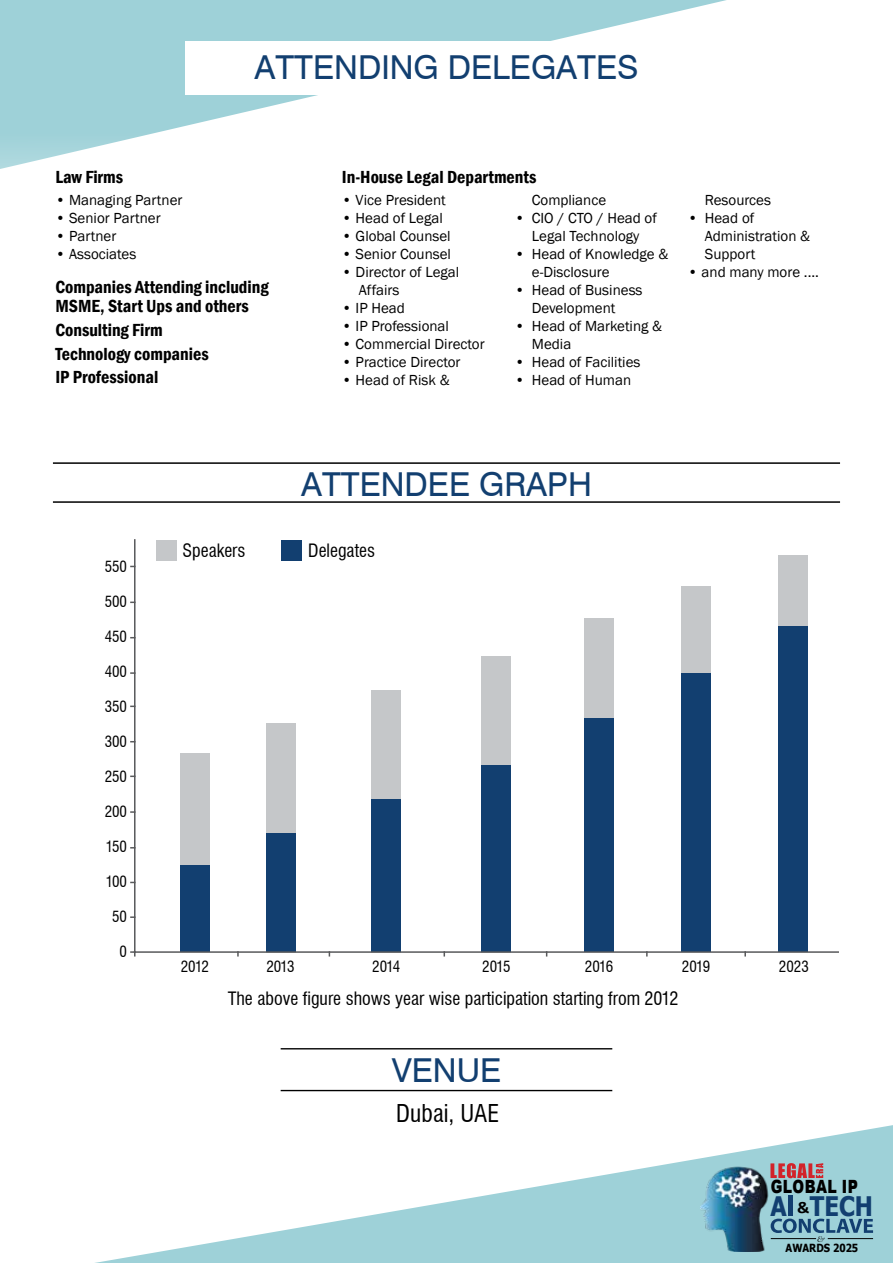
<style>
.page{position:relative;width:893px;height:1263px;background:#fff}
.page>*{position:absolute;margin:0;border:0;box-sizing:border-box;transform-origin:0 0}
.t1{font:33px "Swiss 721 Greek BT";color:#123f70}
.t2{font:700 26.85px "Tahoma";color:#123f70;scale:.88 1}
.t3{font:condensed 24px "Swiss 721 Greek BT";color:#000}
.t4{font:900 18.3px "Arial";letter-spacing:.035em;color:#000;scale:.77 1}
.t5{font:600 condensed 18px/23.7px "Franklin Gothic";color:#000}
.t6{font:condensed 18px "Swiss 721 Greek BT";color:#000}
.t7{font:15px/18px "Franklin Gothic";color:#000}
.t8{font:condensed 15px "Swiss 721 Greek BT";color:#000}
.t9{font:700 11.25px "Tahoma";color:#000;scale:.88 1}
.t10{font:italic 9.15px "Champagne";color:#000;scale:1.04 1}
.s1{font-family:"Calibri";font-size:16.95px;color:#000}
</style>
<div class="page">
<svg style="left:0;top:0;width:726px;height:169px"></svg>
<svg style="left:95px;top:1125px;width:798px;height:138px"></svg>
<div style="left:185px;top:41px;width:569px;height:53px;background:#fff"></div>
<img style="left:701px;top:1165px;width:70px;height:86px">
<hr style="left:771px;top:1238px;width:45px;height:1px;background:#000">
<hr style="left:828px;top:1238px;width:45px;height:1px;background:#000">
<div style="left:788px;top:1196px;width:5px;height:20px;background:#123f70"></div>
<svg style="left:771px;top:1218px;width:102px;height:15px"></svg>
<svg style="left:770px;top:1163px;width:53px;height:15px"></svg>
<hr style="left:281px;top:1048px;width:331px;height:1px;background:#000">
<hr style="left:281px;top:1090px;width:331px;height:1px;background:#000">
<div style="left:181px;top:754px;width:29px;height:198px;background:#c5c7c9"></div>
<div style="left:266px;top:723px;width:29px;height:229px;background:#c5c7c9"></div>
<div style="left:371px;top:690px;width:30px;height:262px;background:#c5c7c9"></div>
<div style="left:481px;top:656px;width:30px;height:296px;background:#c5c7c9"></div>
<div style="left:584px;top:618px;width:30px;height:334px;background:#c5c7c9"></div>
<div style="left:681px;top:587px;width:30px;height:365px;background:#c5c7c9"></div>
<div style="left:778px;top:555px;width:30px;height:397px;background:#c5c7c9"></div>
<div style="left:181px;top:866px;width:29px;height:86px;background:#123f70"></div>
<div style="left:266px;top:833px;width:29px;height:119px;background:#123f70"></div>
<div style="left:371px;top:800px;width:30px;height:152px;background:#123f70"></div>
<div style="left:481px;top:765px;width:30px;height:187px;background:#123f70"></div>
<div style="left:584px;top:719px;width:30px;height:233px;background:#123f70"></div>
<div style="left:681px;top:674px;width:30px;height:278px;background:#123f70"></div>
<div style="left:778px;top:626px;width:30px;height:326px;background:#123f70"></div>
<hr style="left:134px;top:951px;width:705px;height:2px;background:#58595b">
<hr style="left:134px;top:539px;width:2px;height:414px;background:#58595b">
<svg style="left:130px;top:951px;width:6px;height:5px"></svg>
<div style="left:156px;top:540px;width:21px;height:20px;background:#c5c7c9"></div>
<div style="left:282px;top:540px;width:20px;height:20px;background:#123f70"></div>
<hr style="left:53px;top:501px;width:787px;height:2px;background:#000">
<hr style="left:53px;top:462px;width:787px;height:2px;background:#000">
<h1 class="t1" style="left:254px;top:49px;width:386px">ATTENDING DELEGATES</h1>
<p class="t5" style="left:55px;top:165px;width:69px">Law Firms</p>
<p class="t7" style="left:55px;top:192px;width:129px">• Managing Partner</p>
<p class="t7" style="left:55px;top:210px;width:107px">• Senior Partner</p>
<p class="t7" style="left:55px;top:228px;width:62px">• Partner</p>
<p class="t7" style="left:55px;top:246px;width:82px">• Associates</p>
<p class="t5" style="left:55px;top:277px;width:215px;line-height:19.5px">Companies Attending including<br>MSME, Start Ups and others</p>
<p class="t5" style="left:55px;top:318px;width:155px">Consulting Firm<br>Technology companies<br>IP Professional</p>
<p class="t5" style="left:342px;top:165px;width:196px">In-House Legal Departments</p>
<p class="t7" style="left:342px;top:192px;width:105px">• Vice President</p>
<p class="t7" style="left:342px;top:210px;width:102px">• Head of Legal</p>
<p class="t7" style="left:342px;top:228px;width:110px">• Global Counsel</p>
<p class="t7" style="left:342px;top:246px;width:111px">• Senior Counsel</p>
<p class="t7" style="left:359px;top:264px;width:102px;text-indent:-17px">• Director of Legal<br>Affairs</p>
<p class="t7" style="left:342px;top:300px;width:65px">• IP Head</p>
<p class="t7" style="left:342px;top:318px;width:109px">• IP Professional</p>
<p class="t7" style="left:342px;top:336px;width:144px">• Commercial Director</p>
<p class="t7" style="left:342px;top:354px;width:120px">• Practice Director</p>
<p class="t7" style="left:342px;top:372px;width:109px">• Head of Risk &amp;</p>
<p class="t7" style="left:532px;top:192px;width:76px">Compliance</p>
<p class="t7" style="left:515px;top:210px;width:144px;text-align:center">• CIO / CTO / Head of<br>Legal Technology</p>
<p class="t7" style="left:532px;top:246px;width:138px;text-indent:-17px">• Head of Knowledge &amp; e-Disclosure</p>
<p class="t7" style="left:532px;top:282px;width:112px;text-indent:-17px">• Head of Business<br>Development</p>
<p class="t7" style="left:532px;top:318px;width:132px;text-indent:-17px">• Head of Marketing &amp;<br>Media</p>
<p class="t7" style="left:515px;top:354px;width:127px">• Head of Facilities</p>
<p class="t7" style="left:515px;top:372px;width:118px">• Head of Human</p>
<p class="t7" style="left:705px;top:192px;width:68px">Resources</p>
<p class="t7" style="left:705px;top:210px;width:107px;text-indent:-17px">• Head of<br>Administration &amp;<br>Support</p>
<p class="t7" style="left:688px;top:264px;width:133px">• and many more ....</p>
<p class="t8" style="left:105px;top:558px;width:24px">550</p>
<p class="t8" style="left:105px;top:593px;width:24px">500</p>
<p class="t8" style="left:105px;top:628px;width:24px">450</p>
<p class="t8" style="left:105px;top:663px;width:24px">400</p>
<p class="t8" style="left:105px;top:698px;width:24px">350</p>
<p class="t8" style="left:105px;top:733px;width:24px">300</p>
<p class="t8" style="left:105px;top:768px;width:24px">250</p>
<p class="t8" style="left:105px;top:803px;width:24px">200</p>
<p class="t8" style="left:106px;top:838px;width:22px">150</p>
<p class="t8" style="left:106px;top:873px;width:22px">100</p>
<p class="t8" style="left:112px;top:908px;width:16px">50</p>
<p class="t8" style="left:120px;top:943px;width:9px">0</p>
<h1 class="t1" style="left:301px;top:466px;width:292px">ATTENDEE GRAPH</h1>
<p class="t6" style="left:183px;top:540px;width:64px">Speakers</p>
<p class="t6" style="left:308px;top:540px;width:68px">Delegates</p>
<p class="t8" style="left:181px;top:958px;width:30px">2012</p>
<p class="t8" style="left:266px;top:958px;width:30px">2013</p>
<p class="t8" style="left:372px;top:958px;width:30px">2014</p>
<p class="t8" style="left:482px;top:958px;width:30px">2015</p>
<p class="t8" style="left:585px;top:958px;width:30px">2016</p>
<p class="t8" style="left:682px;top:958px;width:30px">2019</p>
<p class="t8" style="left:779px;top:958px;width:31px">2023</p>
<p class="t6" style="left:228px;top:988px;width:452px">The above figure shows year wise participation starting from 2012</p>
<h1 class="t1" style="left:392px;top:1051px;width:111px">VENUE</h1>
<h3 class="t3" style="left:396px;top:1100px;width:104px">Dubai, UAE</h3>
<p class="t4" style="left:771px;top:1173px;width:115px">GLOBAL IP</p>
<h2 class="t2" style="left:770px;top:1188px;width:118px">A <span class="s1">&amp;</span> TECH</h2>
<p class="t10" style="left:817px;top:1234px;width:8px">&amp;</p>
<p class="t9" style="left:786px;top:1240px;width:84px">AWARDS 2025</p>
</div>
